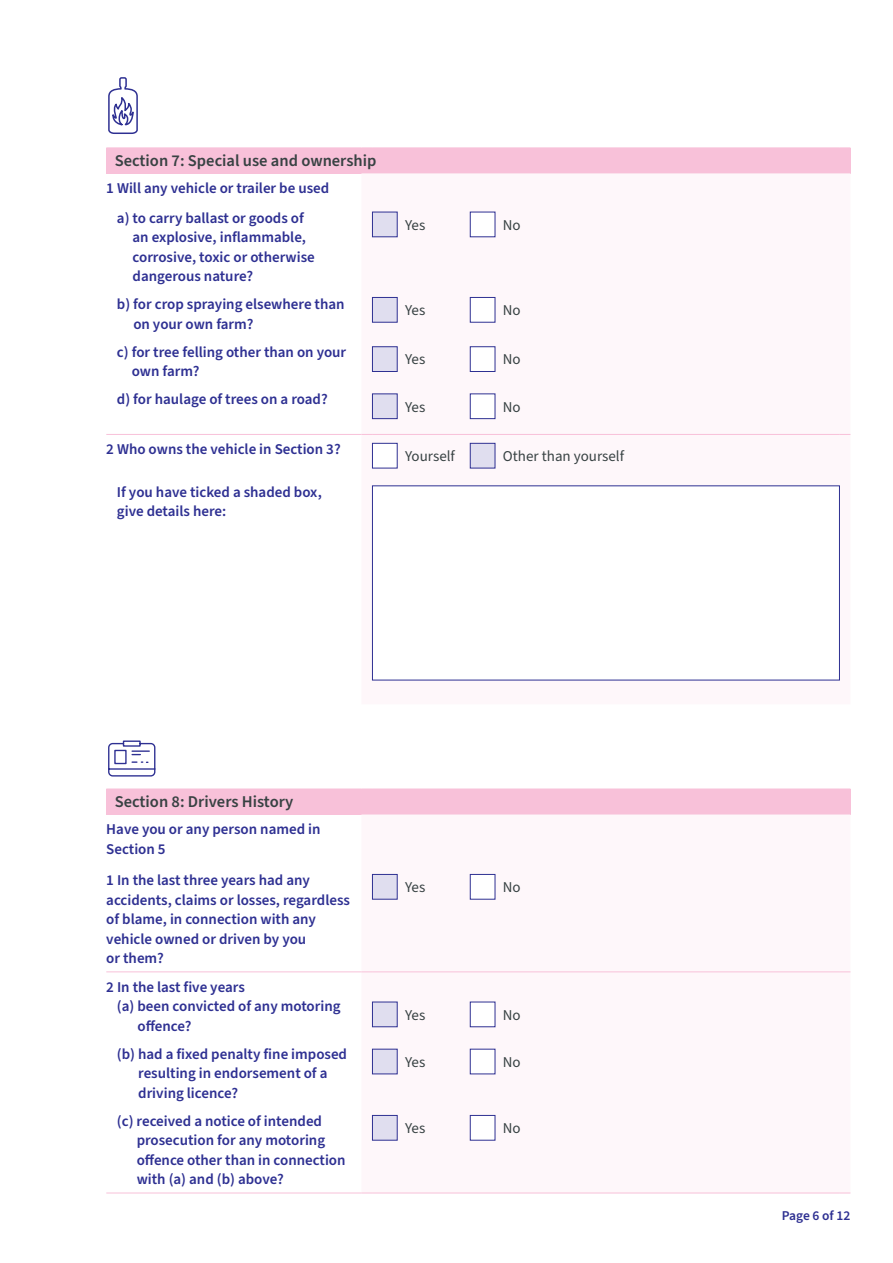
<style>
.page{position:relative;width:893px;height:1263px;background:#fff}
.page>*{position:absolute;margin:0;border:0;box-sizing:border-box;transform-origin:0 0}
.t1{font:600 16.5px "Source Sans Pro";color:#384243}
.t2{font:600 15px/19.5px "Source Sans Pro";color:#2e3092}
.t3{font:15px "Source Sans Pro";color:#384243}
.t4{font:600 13.5px "Source Sans Pro";letter-spacing:-.005em;color:#2e3092}
</style>
<div class="page">
<div style="left:106px;top:148px;width:744px;height:25px;background:#f8c1d9"></div>
<svg style="left:361px;top:173px;width:489px;height:508px"></svg>
<hr style="left:106px;top:147px;width:255px;height:1px;background:#f8c1d9">
<hr style="left:372px;top:147px;width:468px;height:1px;background:#f8c1d9">
<hr style="left:106px;top:434px;width:255px;height:1px;background:#f8c1d9">
<hr style="left:372px;top:434px;width:468px;height:1px;background:#f8c1d9">
<div style="left:372px;top:212px;width:26px;height:25px;background:#e0deef;border:1px solid #2e3092"></div>
<div style="left:470px;top:212px;width:25px;height:25px;background:#fff"></div>
<div style="left:372px;top:297px;width:26px;height:26px;background:#e0deef;border:1px solid #2e3092"></div>
<div style="left:470px;top:297px;width:25px;height:26px;background:#fff;border:1px solid #2e3092"></div>
<div style="left:372px;top:346px;width:26px;height:26px;background:#e0deef;border:1px solid #2e3092"></div>
<div style="left:470px;top:346px;width:25px;height:26px;background:#fff;border:1px solid #2e3092"></div>
<div style="left:372px;top:393px;width:26px;height:26px;background:#e0deef;border:1px solid #2e3092"></div>
<div style="left:470px;top:393px;width:25px;height:26px;background:#fff;border:1px solid #2e3092"></div>
<div style="left:372px;top:443px;width:26px;height:25px;background:#fff;border:1px solid #2e3092"></div>
<div style="left:470px;top:443px;width:25px;height:25px;background:#e0deef;border:1px solid #2e3092"></div>
<div style="left:372px;top:485px;width:468px;height:195px;background:#fff"></div>
<div style="left:106px;top:789px;width:744px;height:25px;background:#f8c1d9"></div>
<svg style="left:361px;top:814px;width:489px;height:327px"></svg>
<hr style="left:106px;top:971px;width:255px;height:1px;background:#f8c1d9">
<hr style="left:372px;top:971px;width:468px;height:1px;background:#f8c1d9">
<hr style="left:106px;top:1192px;width:255px;height:1px;background:#f8c1d9">
<hr style="left:372px;top:1192px;width:468px;height:1px;background:#f8c1d9">
<div style="left:372px;top:874px;width:26px;height:25px;background:#e0deef;border:1px solid #2e3092"></div>
<div style="left:470px;top:874px;width:25px;height:25px;background:#fff;border:1px solid #2e3092"></div>
<div style="left:372px;top:1002px;width:26px;height:25px;background:#e0deef;border:1px solid #2e3092"></div>
<div style="left:470px;top:1002px;width:25px;height:25px;background:#fff;border:1px solid #2e3092"></div>
<div style="left:372px;top:1049px;width:26px;height:25px;background:#e0deef;border:1px solid #2e3092"></div>
<div style="left:470px;top:1049px;width:25px;height:25px;background:#fff"></div>
<div style="left:372px;top:1115px;width:26px;height:25px;background:#e0deef;border:1px solid #2e3092"></div>
<div style="left:470px;top:1115px;width:25px;height:25px;background:#fff;border:1px solid #2e3092"></div>
<svg style="left:108px;top:77px;width:30px;height:57px"></svg>
<svg style="left:108px;top:740px;width:48px;height:37px"></svg>
<p class="t1" style="left:115px;top:150px;width:263px">Section 7: Special use and ownership</p>
<p class="t2" style="left:117px;top:174px;width:214px;line-height:29.7px;text-indent:-11px">1 Will any vehicle or trailer be used a) to carry ballast or goods of</p>
<p class="t2" style="left:133px;top:228px;width:184px">an explosive, inflammable, corrosive, toxic or otherwise dangerous nature?</p>
<p class="t2" style="left:133px;top:295px;width:213px;text-indent:-16px">b) for crop spraying elsewhere than on your own farm?</p>
<p class="t2" style="left:132px;top:343px;width:216px;text-indent:-15px">c) for tree felling other than on your own farm?</p>
<p class="t2" style="left:117px;top:390px;width:212px">d) for haulage of trees on a road?</p>
<p class="t2" style="left:106px;top:440px;width:236px">2 Who owns the vehicle in Section 3?</p>
<p class="t2" style="left:117px;top:482px;width:206px">If you have ticked a shaded box, give details here:</p>
<p class="t3" style="left:405px;top:215px;width:22px">Yes</p>
<p class="t3" style="left:503px;top:215px;width:19px">No</p>
<p class="t3" style="left:405px;top:300px;width:22px">Yes</p>
<p class="t3" style="left:503px;top:300px;width:19px">No</p>
<p class="t3" style="left:405px;top:349px;width:22px">Yes</p>
<p class="t3" style="left:503px;top:349px;width:19px">No</p>
<p class="t3" style="left:405px;top:396px;width:22px">Yes</p>
<p class="t3" style="left:503px;top:396px;width:19px">No</p>
<p class="t3" style="left:405px;top:446px;width:51px">Yourself</p>
<p class="t3" style="left:503px;top:446px;width:123px">Other than yourself</p>
<p class="t1" style="left:115px;top:791px;width:180px">Section 8: Drivers History</p>
<p class="t2" style="left:106px;top:820px;width:216px">Have you or any person named in<br>Section 5</p>
<p class="t2" style="left:106px;top:871px;width:245px">1 In the last three years had any accidents, claims or losses, regardless of blame, in connection with any vehicle owned or driven by you<br>or them?</p>
<p class="t3" style="left:405px;top:877px;width:22px">Yes</p>
<p class="t3" style="left:503px;top:877px;width:19px">No</p>
<p class="t2" style="left:106px;top:977px;width:140px">2 In the last five years</p>
<p class="t2" style="left:117px;top:997px;width:225px">(a) been convicted of any motoring</p>
<p class="t2" style="left:138px;top:1016px;width:56px">offence?</p>
<p class="t2" style="left:138px;top:1044px;width:210px;text-indent:-21px">(b) had a fixed penalty fine imposed resulting in endorsement of a driving licence?</p>
<p class="t2" style="left:137px;top:1111px;width:210px;text-indent:-20px">(c) received a notice of intended prosecution for any motoring offence other than in connection with (a) and (b) above?</p>
<p class="t3" style="left:405px;top:1005px;width:22px">Yes</p>
<p class="t3" style="left:503px;top:1005px;width:19px">No</p>
<p class="t3" style="left:405px;top:1052px;width:22px">Yes</p>
<p class="t3" style="left:503px;top:1052px;width:19px">No</p>
<p class="t3" style="left:405px;top:1118px;width:22px">Yes</p>
<p class="t3" style="left:503px;top:1118px;width:19px">No</p>
<p class="t4" style="left:782px;top:1207px;width:70px">Page 6 of 12</p>
</div>
